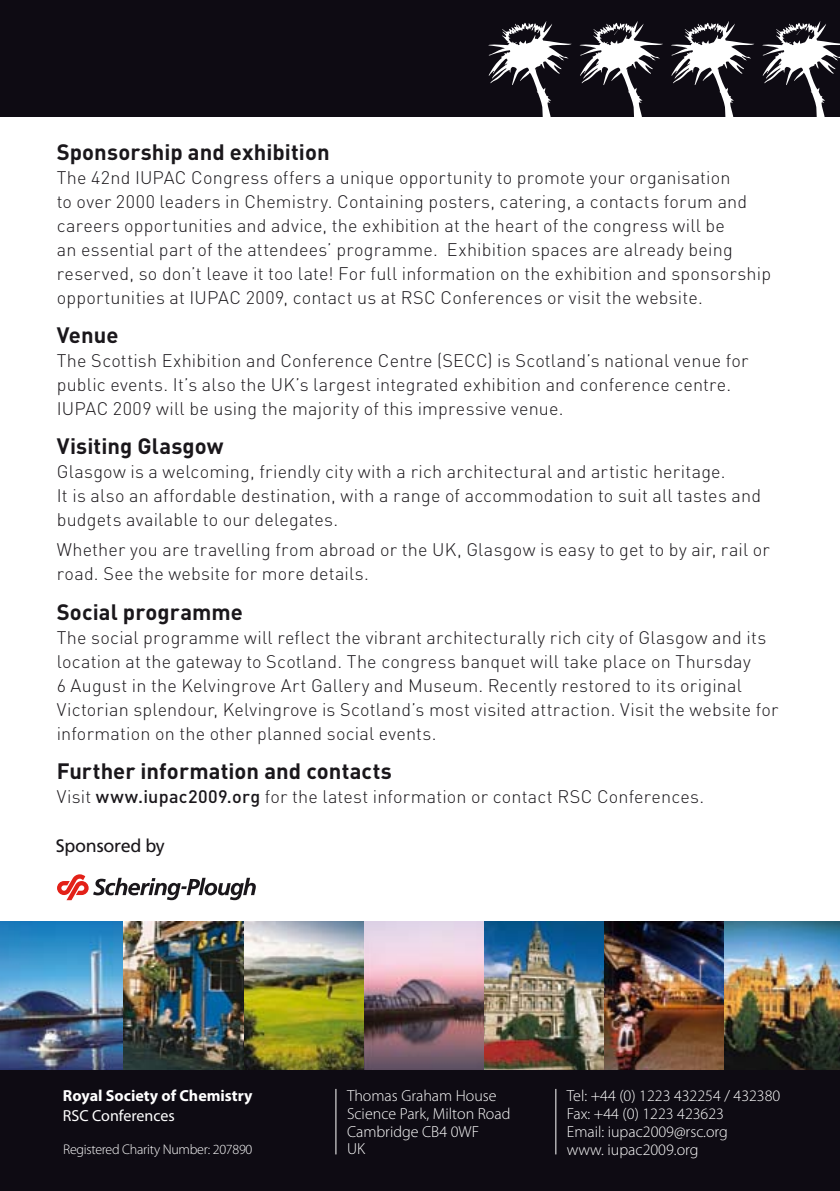
<style>
.page{position:relative;width:840px;height:1191px;background:#fff}
.page>*{position:absolute;margin:0;border:0;box-sizing:border-box;transform-origin:0 0}
.t1{font:700 22px "DIN";letter-spacing:.005em;color:#1a171b}
.t2{font:300 18px/24px "DIN";letter-spacing:.01em;color:#1a171b}
.t3{font:18px "Frutiger LT";letter-spacing:-.02em;color:#1a171b}
.t4{font:300 16px/17.8px "Myriad Pro";color:#fff}
.t5{font:700 16px "Myriad Pro";color:#fff}
.t6{font:16px "Myriad Pro";color:#fff}
.t7{font:300 14px "Myriad Pro";letter-spacing:-.02em;color:#fff}
.s1{font-weight:500}
</style>
<div class="page">
<div style="left:0;top:0;width:839px;height:116px;background:#0e0b13"></div>
<img style="left:0;top:921px;width:839px;height:149px">
<div style="left:0;top:1070px;width:839px;height:121px;background:#0e0b13"></div>
<hr style="left:335px;top:1089px;width:1px;height:65px;background:#fff">
<hr style="left:555px;top:1089px;width:1px;height:65px;background:#fff">
<svg style="left:57px;top:874px;width:199px;height:26px"></svg>
<svg style="left:670px;top:21px;width:84px;height:96px"></svg>
<svg style="left:761px;top:21px;width:78px;height:96px"></svg>
<svg style="left:488px;top:21px;width:83px;height:96px"></svg>
<svg style="left:579px;top:21px;width:83px;height:96px"></svg>
<p class="t1" style="left:57px;top:137px;width:274px">Sponsorship and exhibition</p>
<p class="t2" style="left:57px;top:164px;width:715px">The 42nd IUPAC Congress offers a unique opportunity to promote your organisation<br>to over 2000 leaders in Chemistry. Containing posters, catering, a contacts forum and careers opportunities and advice, the exhibition at the heart of the congress will be<br>an essential part of the attendees’ programme. Exhibition spaces are already being reserved, so don’t leave it too late! For full information on the exhibition and sponsorship opportunities at IUPAC 2009, contact us at RSC Conferences or visit the website.</p>
<p class="t1" style="left:57px;top:320px;width:63px">Venue</p>
<p class="t2" style="left:57px;top:348px;width:693px">The Scottish Exhibition and Conference Centre (SECC) is Scotland’s national venue for public events. It’s also the UK’s largest integrated exhibition and conference centre.<br>IUPAC 2009 will be using the majority of this impressive venue.</p>
<p class="t1" style="left:57px;top:432px;width:168px">Visiting Glasgow</p>
<p class="t2" style="left:57px;top:459px;width:705px">Glasgow is a welcoming, friendly city with a rich architectural and artistic heritage.<br>It is also an affordable destination, with a range of accommodation to suit all tastes and budgets available to our delegates.</p>
<p class="t2" style="left:57px;top:537px;width:714px">Whether you are travelling from abroad or the UK, Glasgow is easy to get to by air, rail or road. See the website for more details.</p>
<p class="t1" style="left:57px;top:597px;width:188px">Social programme</p>
<p class="t2" style="left:57px;top:624px;width:722px">The social programme will reflect the vibrant architecturally rich city of Glasgow and its location at the gateway to Scotland. The congress banquet will take place on Thursday<br>6 August in the Kelvingrove Art Gallery and Museum. Recently restored to its original Victorian splendour, Kelvingrove is Scotland’s most visited attraction. Visit the website for information on the other planned social events.</p>
<p class="t1" style="left:57px;top:756px;width:336px">Further information and contacts</p>
<p class="t2" style="left:57px;top:783px;width:648px">Visit <span class="s1">www.iupac2009.org</span> for the latest information or contact RSC Conferences.</p>
<p class="t3" style="left:56px;top:835px;width:110px">Sponsored by</p>
<p class="t5" style="left:63px;top:1085px;width:191px">Royal Society of Chemistry</p>
<p class="t6" style="left:63px;top:1105px;width:113px">RSC Conferences</p>
<p class="t4" style="left:347px;top:1086px;width:165px">Thomas Graham House<br>Science Park, Milton Road<br>Cambridge CB4 0WF<br>UK</p>
<p class="t4" style="left:566px;top:1086px;width:215px">Tel: +44 (0) 1223 432254 / 432380<br>Fax: +44 (0) 1223 423623<br>Email: iupac2009@rsc.org</p>
<p class="t7" style="left:63px;top:1141px;width:191px">Registered Charity Number: 207890</p>
<p class="t4" style="left:566px;top:1140px;width:133px">www. iupac2009.org</p>
</div>
